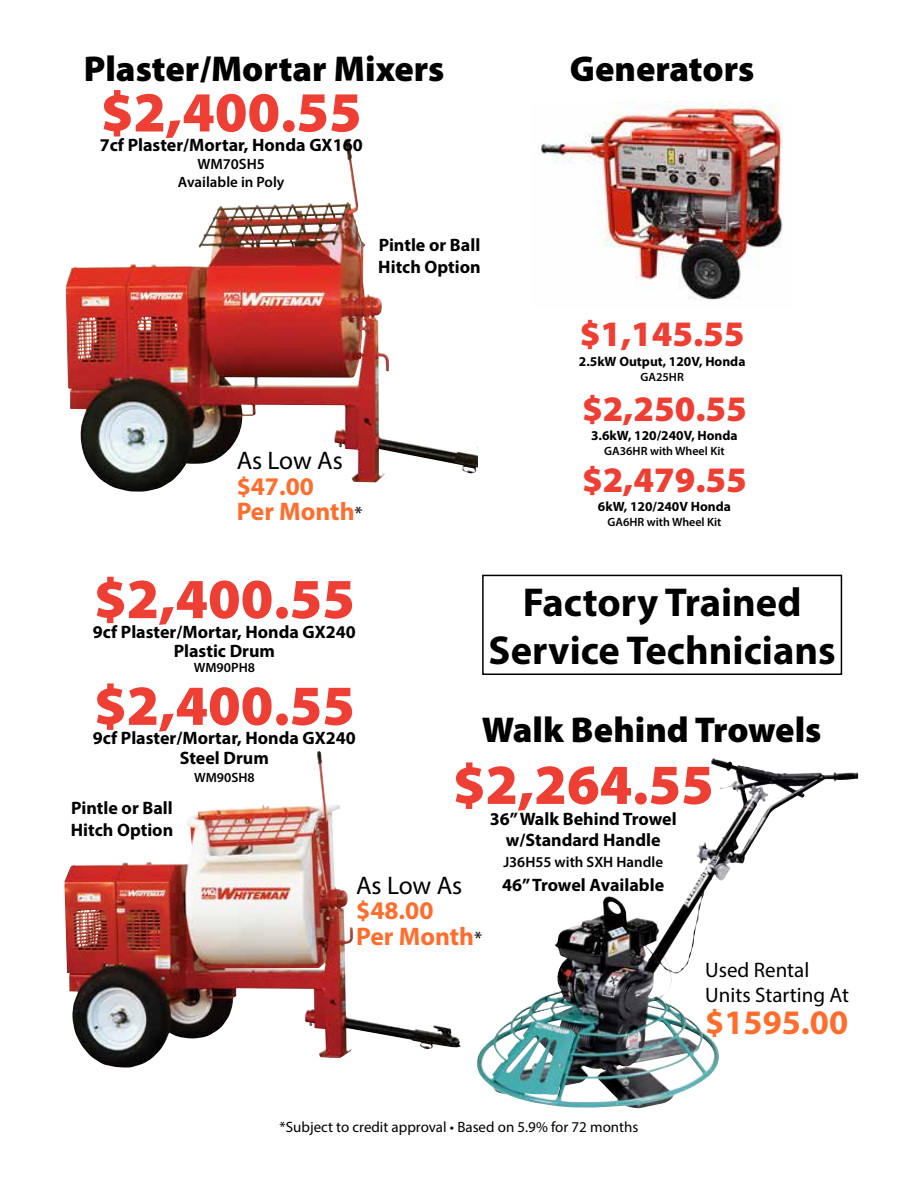
<style>
.page{position:relative;width:918px;height:1188px;background:#fff}
.page>*{position:absolute;margin:0;border:0;box-sizing:border-box;transform-origin:0 0}
.t1{font:900 57px "Myriad Pro";color:#ed3f34}
.t2{font:700 40.5px/48.6px "Myriad Pro";color:#000;text-align:center}
.t3{font:900 36px "Myriad Pro";color:#000}
.t4{font:900 36px "Myriad Pro";color:#ed3f34}
.t5{font:700 34.5px "Myriad Pro";color:#ff6d2d}
.t6{font:700 25.5px/25.5px "Myriad Pro";color:#ff6d2d}
.t7{font:25.5px "Myriad Pro";letter-spacing:-.005em;color:#000}
.t8{font:21px/25.2px "Myriad Pro";color:#000}
.t9{font:700 18px/19.5px "Myriad Pro";color:#000;text-align:center}
.t10{font:15px "Myriad Pro";color:#000}
.t11{font:600 15px/18px "Myriad Pro";color:#000;text-align:center}
.t12{font:700 13.5px "Myriad Pro";color:#000}
.t13{font:600 13.5px "Myriad Pro";color:#000}
.t14{font:600 12px "Myriad Pro";color:#000}
.s1{font-weight:400;font-size:19.5px;color:#000}
</style>
<div class="page">
<img style="left:66px;top:139px;width:412px;height:353px">
<img style="left:64px;top:751px;width:397px;height:317px">
<img style="left:541px;top:102px;width:242px;height:198px">
<div style="left:482px;top:575px;width:360px;height:100px;border:2px solid #000"></div>
<img style="left:477px;top:761px;width:266px;height:348px">
<h3 class="t3" style="left:84px;top:45px;width:362px">Plaster/Mortar Mixers</h3>
<h3 class="t3" style="left:570px;top:45px;width:186px">Generators</h3>
<h1 class="t1" style="left:101px;top:74px;width:262px">$2,400.55</h1>
<p class="t9" style="left:100px;top:135px;width:264px">7cf Plaster/Mortar, Honda GX160</p>
<p class="t11" style="left:178px;top:155px;width:108px">WM70SH5<br>Available in Poly</p>
<p class="t9" style="left:378px;top:234px;width:104px;line-height:21.6px;text-align:left">Pintle or Ball<br>Hitch Option</p>
<h3 class="t7" style="left:237px;top:445px;width:108px">As Low As</h3>
<h3 class="t6" style="left:237px;top:473px;width:128px">$47.00<br>Per Month<span class="s1">*</span></h3>
<h3 class="t4" style="left:580px;top:310px;width:166px">$1,145.55</h3>
<p class="t12" style="left:579px;top:352px;width:168px">2.5kW Output, 120V, Honda</p>
<p class="t14" style="left:640px;top:369px;width:45px">GA25HR</p>
<h3 class="t4" style="left:582px;top:385px;width:166px">$2,250.55</h3>
<p class="t12" style="left:591px;top:427px;width:148px">3.6kW, 120/240V, Honda</p>
<p class="t14" style="left:604px;top:444px;width:122px">GA36HR with Wheel Kit</p>
<h3 class="t4" style="left:582px;top:456px;width:166px">$2,479.55</h3>
<p class="t12" style="left:598px;top:498px;width:134px">6kW, 120/240V Honda</p>
<p class="t14" style="left:607px;top:515px;width:116px">GA6HR with Wheel Kit</p>
<h1 class="t1" style="left:94px;top:561px;width:262px">$2,400.55</h1>
<p class="t9" style="left:93px;top:621px;width:264px">9cf Plaster/Mortar, Honda GX240<br>Plastic Drum</p>
<p class="t13" style="left:194px;top:659px;width:63px">WM90PH8</p>
<h2 class="t2" style="left:489px;top:576px;width:349px">Factory Trained<br>Service Technicians</h2>
<h1 class="t1" style="left:94px;top:668px;width:262px">$2,400.55</h1>
<p class="t9" style="left:93px;top:728px;width:264px">9cf Plaster/Mortar, Honda GX240<br>Steel Drum</p>
<p class="t13" style="left:194px;top:769px;width:62px">WM90SH8</p>
<h3 class="t3" style="left:482px;top:706px;width:341px">Walk Behind Trowels</h3>
<h1 class="t1" style="left:453px;top:747px;width:262px">$2,264.55</h1>
<p class="t9" style="left:490px;top:808px;width:188px;line-height:21px">36” Walk Behind Trowel w/Standard Handle</p>
<p class="t11" style="left:503px;top:853px;width:161px">J36H55 with SXH Handle</p>
<p class="t9" style="left:502px;top:875px;width:163px">46” Trowel Available</p>
<p class="t9" style="left:71px;top:797px;width:104px;line-height:21.6px;text-align:left">Pintle or Ball<br>Hitch Option</p>
<h3 class="t7" style="left:356px;top:870px;width:108px">As Low As</h3>
<h3 class="t6" style="left:356px;top:897px;width:128px">$48.00<br>Per Month<span class="s1">*</span></h3>
<p class="t10" style="left:280px;top:1118px;width:360px">*Subject to credit approval • Based on 5.9% for 72 months</p>
<p class="t8" style="left:705px;top:957px;width:145px">Used Rental<br>Units Starting At</p>
<h3 class="t5" style="left:705px;top:999px;width:145px">$1595.00</h3>
</div>
